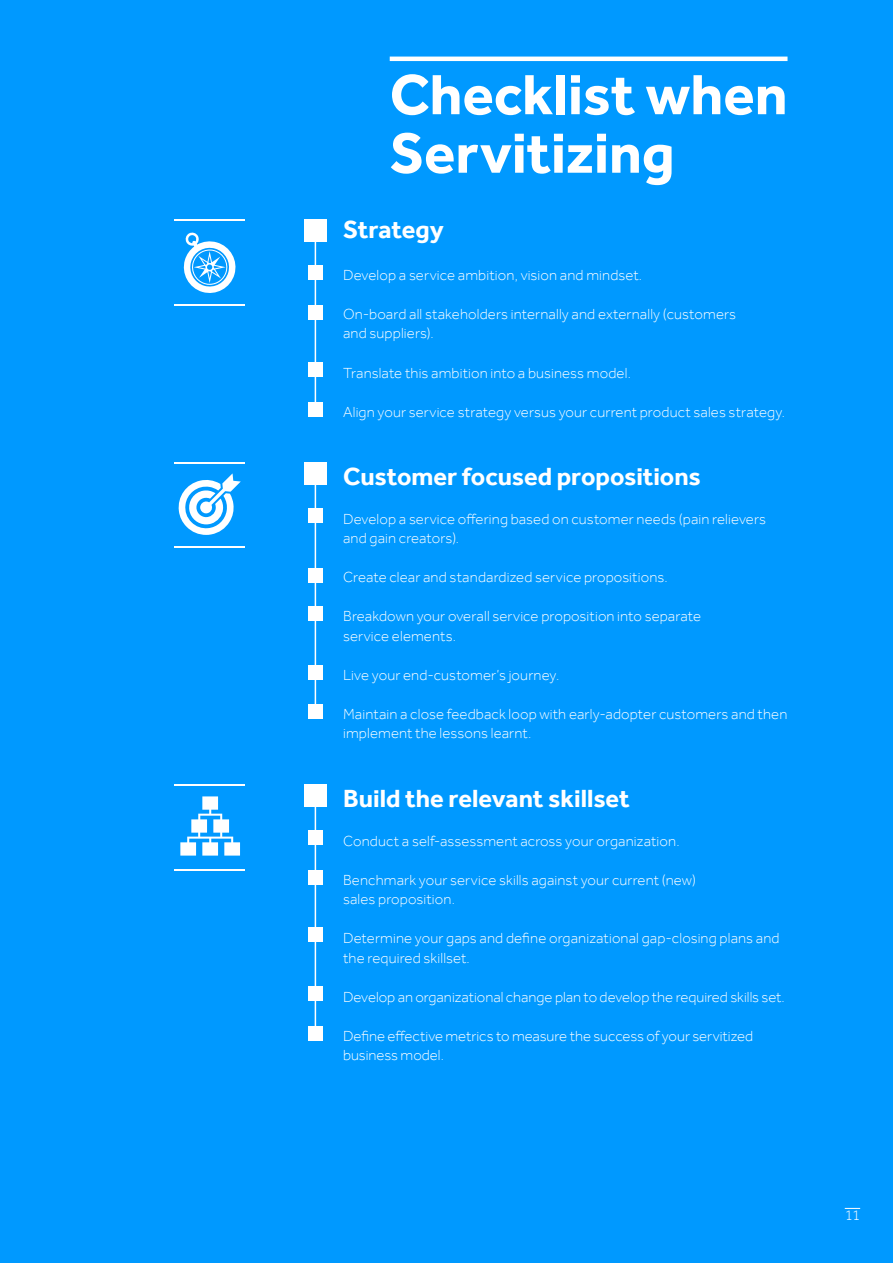
<style>
.page{position:relative;width:893px;height:1263px;background:#09f}
.page>*{position:absolute;margin:0;border:0;box-sizing:border-box;transform-origin:0 0}
.t1{font:700 58.5px/58.5px "Effra";color:#fff}
.t2{font:700 25.5px "Effra";color:#fff}
.t3{font:300 15px/19.5px "Effra";letter-spacing:.005em;color:#fff}
</style>
<div class="page">
<hr style="left:390px;top:57px;width:397px;height:4px;background:#fff">
<div style="left:304px;top:219px;width:23px;height:23px;background:#fff"></div>
<div style="left:308px;top:305px;width:15px;height:15px;background:#fff"></div>
<div style="left:308px;top:402px;width:15px;height:14px;background:#fff"></div>
<div style="left:308px;top:265px;width:15px;height:15px;background:#fff"></div>
<hr style="left:315px;top:229px;width:1px;height:181px;background:#fff">
<div style="left:304px;top:462px;width:23px;height:23px;background:#fff"></div>
<div style="left:308px;top:568px;width:15px;height:15px;background:#fff"></div>
<div style="left:308px;top:665px;width:15px;height:15px;background:#fff"></div>
<div style="left:308px;top:508px;width:15px;height:15px;background:#fff"></div>
<hr style="left:315px;top:469px;width:1px;height:245px;background:#fff">
<div style="left:304px;top:784px;width:23px;height:22px;background:#fff"></div>
<div style="left:308px;top:870px;width:15px;height:14px;background:#fff"></div>
<div style="left:308px;top:927px;width:15px;height:15px;background:#fff"></div>
<div style="left:308px;top:830px;width:15px;height:15px;background:#fff"></div>
<hr style="left:315px;top:793px;width:1px;height:235px;background:#fff">
<div style="left:308px;top:362px;width:15px;height:15px;background:#fff"></div>
<div style="left:308px;top:606px;width:15px;height:15px;background:#fff"></div>
<div style="left:308px;top:704px;width:15px;height:15px;background:#fff"></div>
<div style="left:308px;top:986px;width:15px;height:15px;background:#fff"></div>
<div style="left:308px;top:1026px;width:15px;height:15px;background:#fff"></div>
<svg style="left:844px;top:1208px;width:16px;height:1px"></svg>
<hr style="left:174px;top:220px;width:71px;height:1px;background:#fff">
<hr style="left:174px;top:304px;width:71px;height:2px;background:#fff">
<svg style="left:183px;top:232px;width:53px;height:61px"></svg>
<hr style="left:174px;top:462px;width:71px;height:2px;background:#fff">
<hr style="left:174px;top:547px;width:71px;height:1px;background:#fff">
<svg style="left:178px;top:473px;width:63px;height:62px"></svg>
<hr style="left:174px;top:784px;width:71px;height:2px;background:#fff">
<hr style="left:174px;top:869px;width:71px;height:1px;background:#fff">
<svg style="left:180px;top:796px;width:60px;height:59px"></svg>
<h1 class="t1" style="left:390px;top:65px;width:399px">Checklist when<br>Servitizing</h1>
<h2 class="t2" style="left:343px;top:215px;width:102px">Strategy</h2>
<p class="t3" style="left:343px;top:265px;width:301px">Develop a service ambition, vision and mindset.</p>
<p class="t3" style="left:343px;top:304px;width:395px">On-board all stakeholders internally and externally (customers and suppliers).</p>
<p class="t3" style="left:343px;top:363px;width:289px">Translate this ambition into a business model.</p>
<p class="t3" style="left:343px;top:402px;width:443px">Align your service strategy versus your current product sales strategy.</p>
<h2 class="t2" style="left:343px;top:461px;width:359px">Customer focused propositions</h2>
<p class="t3" style="left:343px;top:509px;width:424px">Develop a service offering based on customer needs (pain relievers and gain creators).</p>
<p class="t3" style="left:343px;top:567px;width:326px">Create clear and standardized service propositions.</p>
<p class="t3" style="left:343px;top:606px;width:360px">Breakdown your overall service proposition into separate service elements.</p>
<p class="t3" style="left:343px;top:665px;width:218px">Live your end-customer’s journey.</p>
<p class="t3" style="left:343px;top:704px;width:446px">Maintain a close feedback loop with early-adopter customers and then implement the lessons learnt.</p>
<h2 class="t2" style="left:343px;top:783px;width:288px">Build the relevant skillset</h2>
<p class="t3" style="left:343px;top:831px;width:338px">Conduct a self-assessment across your organization.</p>
<p class="t3" style="left:343px;top:870px;width:354px">Benchmark your service skills against your current (new) sales proposition.</p>
<p class="t3" style="left:343px;top:928px;width:438px">Determine your gaps and define organizational gap-closing plans and the required skillset.</p>
<p class="t3" style="left:343px;top:987px;width:443px">Develop an organizational change plan to develop the required skills set.</p>
<p class="t3" style="left:343px;top:1026px;width:412px">Define effective metrics to measure the success of your servitized business model.</p>
<p class="t3" style="left:845px;top:1205px;width:17px">11</p>
</div>
